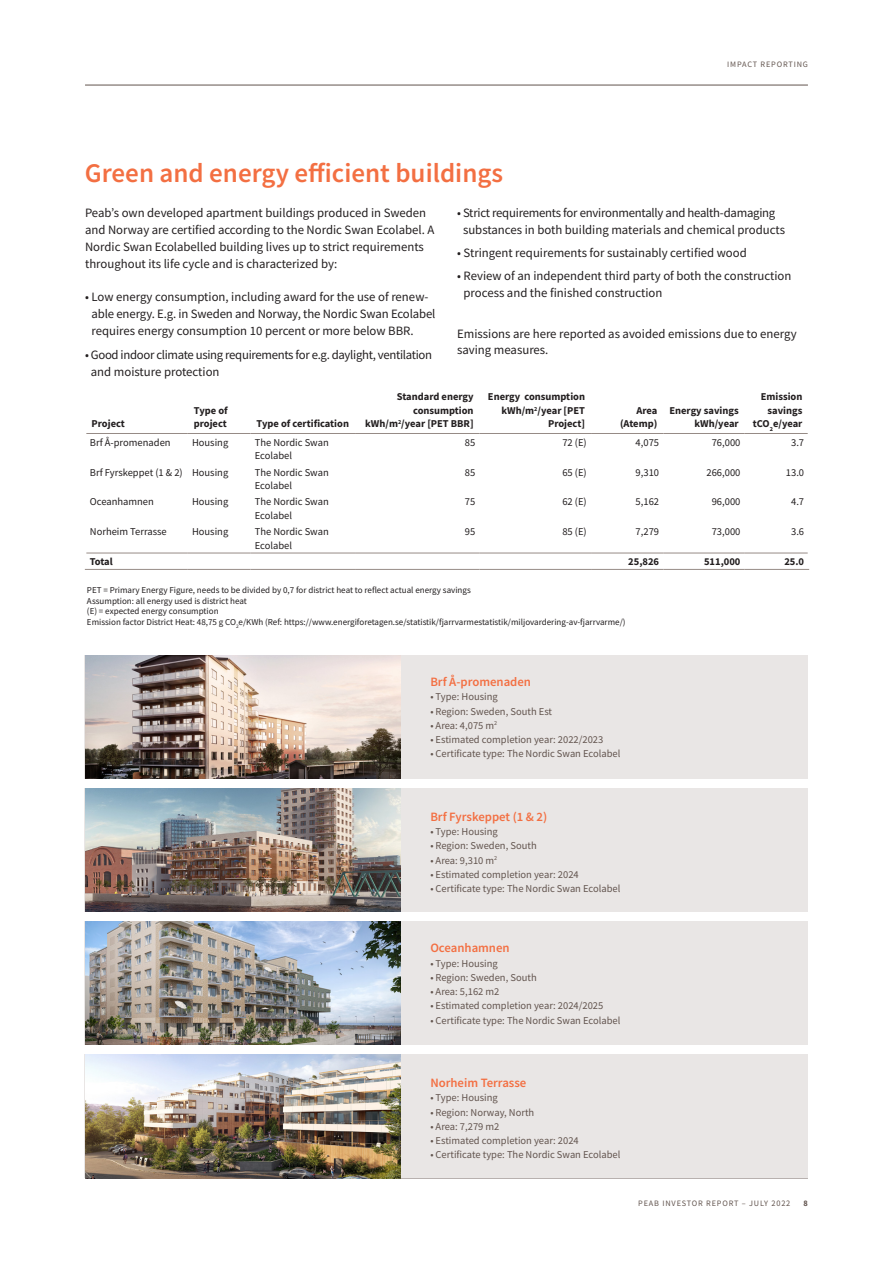
<style>
.page{position:relative;width:893px;height:1263px;background:#fff}
.page>*{position:absolute;margin:0;border:0;box-sizing:border-box;transform-origin:0 0}
.RUBRIK_18pt_20{font:600 27px "Source Sans Pro";color:#f36f42}
.BRÖDTEXT_20{font:12.75px/17px "Source Sans Pro";color:#231f20}
.BRÖDTEXT_20-2{font:12.75px/17px "Source Sans Pro";letter-spacing:-.02em;color:#231f20}
.BRÖDTEXT_20-3{font:12.75px/17px "Source Sans Pro";letter-spacing:-.025em;color:#231f20}
.Heading_4_Alt{font:600 12.75px "Source Sans Pro";color:#f36f42}
.Case_Text{font:10.5px "Source Sans Pro";color:#62544e}
.ip-base{font:10.5px/13.5px "Source Sans Pro";color:#231f20}
.ip-header{font:700 10.5px/13.5px "Source Sans Pro";color:#231f20;text-align:right}
.ip-align-left{font:10.5px "Source Sans Pro";color:#231f20}
.ip-header-align-left{font:700 10.5px/13.5px "Source Sans Pro";color:#231f20}
.ip-sum{font:700 10.5px "Source Sans Pro";color:#231f20}
.ip-sum-align-left{font:700 10.5px "Source Sans Pro";letter-spacing:-.025em;color:#231f20}
.ip-footnote{font:9px "Source Sans Pro";color:#231f20}
.t1{font:8.25px "Source Sans Pro";letter-spacing:.1em;color:#62544e}
.t2{font:700 8.25px "Source Sans Pro";color:#62544e}
</style>
<div class="page">
<hr style="left:85px;top:1178px;width:723px;height:1px;background:#62544e">
<hr style="left:85px;top:85px;width:723px;height:1px;background:#62544e">
<hr style="left:86px;top:433px;width:102px;height:1px;background:#968b86">
<hr style="left:188px;top:433px;width:62px;height:1px;background:#968b86">
<hr style="left:250px;top:433px;width:106px;height:1px;background:#968b86">
<hr style="left:356px;top:433px;width:124px;height:1px;background:#968b86">
<hr style="left:480px;top:433px;width:111px;height:1px;background:#968b86">
<hr style="left:591px;top:433px;width:72px;height:1px;background:#968b86">
<hr style="left:663px;top:433px;width:82px;height:1px;background:#968b86">
<hr style="left:745px;top:433px;width:63px;height:1px;background:#968b86">
<hr style="left:86px;top:553px;width:102px;height:1px;background:#968b86">
<hr style="left:188px;top:553px;width:62px;height:1px;background:#968b86">
<hr style="left:250px;top:553px;width:106px;height:1px;background:#968b86">
<hr style="left:356px;top:553px;width:124px;height:1px;background:#968b86">
<hr style="left:480px;top:553px;width:111px;height:1px;background:#968b86">
<hr style="left:591px;top:553px;width:72px;height:1px;background:#968b86">
<hr style="left:663px;top:553px;width:82px;height:1px;background:#968b86">
<hr style="left:745px;top:553px;width:63px;height:1px;background:#968b86">
<hr style="left:85px;top:569px;width:103px;height:1px;background:#968b86">
<hr style="left:188px;top:569px;width:62px;height:1px;background:#968b86">
<hr style="left:250px;top:569px;width:106px;height:1px;background:#968b86">
<hr style="left:356px;top:569px;width:124px;height:1px;background:#968b86">
<hr style="left:480px;top:569px;width:111px;height:1px;background:#968b86">
<hr style="left:591px;top:569px;width:72px;height:1px;background:#968b86">
<hr style="left:663px;top:569px;width:82px;height:1px;background:#968b86">
<hr style="left:745px;top:569px;width:64px;height:1px;background:#968b86">
<div style="left:85px;top:655px;width:723px;height:124px;background:#e9e6e5"></div>
<img style="left:85px;top:655px;width:316px;height:124px">
<div style="left:85px;top:922px;width:723px;height:123px;background:#e9e6e5"></div>
<img style="left:85px;top:922px;width:316px;height:123px">
<div style="left:85px;top:788px;width:723px;height:124px;background:#e9e6e5"></div>
<img style="left:85px;top:788px;width:316px;height:124px">
<div style="left:85px;top:1055px;width:723px;height:123px;background:#e9e6e5"></div>
<img style="left:85px;top:1055px;width:316px;height:123px">
<p class="RUBRIK_18pt_20" style="left:85px;top:155px;width:420px">Green and energy efficient buildings</p>
<p class="t1" style="left:727px;top:59px;width:82px">IMPACT REPORTING</p>
<p class="BRÖDTEXT_20" style="left:85px;top:204px;width:351px">Peab’s own developed apartment buildings produced in Sweden and Norway are certified according to the Nordic Swan Ecolabel. A Nordic Swan Ecolabelled building lives up to strict requirements throughout its life cycle and is characterized by:</p>
<p class="BRÖDTEXT_20" style="left:91px;top:289px;width:346px;text-indent:-6px">• Low energy consumption, including award for the use of renew&shy;able energy. E.g. in Sweden and Norway, the Nordic Swan Ecolabel requires energy consumption 10 percent or more below BBR.</p>
<p class="BRÖDTEXT_20-3" style="left:91px;top:346px;width:343px;text-indent:-6px">• Good indoor climate using requirements for e.g. daylight, ventilation and moisture protection</p>
<p class="BRÖDTEXT_20-2" style="left:463px;top:204px;width:323px;text-indent:-6px">• Strict requirements for environmentally and health-damaging substances in both building materials and chemical products</p>
<p class="BRÖDTEXT_20" style="left:457px;top:244px;width:291px">• Stringent requirements for sustainably certified wood</p>
<p class="BRÖDTEXT_20" style="left:464px;top:267px;width:329px;text-indent:-6px">• Review of an independent third party of both the construction process and the finished construction</p>
<p class="BRÖDTEXT_20" style="left:457px;top:325px;width:341px">Emissions are here reported as avoided emissions due to energy saving measures.</p>
<p class="ip-header-align-left" style="left:92px;top:417px;width:35px">Project</p>
<p class="ip-header-align-left" style="left:194px;top:404px;width:35px">Type of project</p>
<p class="ip-header" style="left:256px;top:417px;width:94px">Type of certification</p>
<p class="ip-header" style="left:365px;top:390px;width:110px">Standard energy consumption kWh/m<sup>2</sup>/year [PET BBR]</p>
<p class="ip-header" style="left:488px;top:390px;width:99px">Energy consumption kWh/m<sup>2</sup>/year [PET<br>Project]</p>
<p class="ip-header" style="left:620px;top:404px;width:39px">Area (Atemp)</p>
<p class="ip-header" style="left:669px;top:404px;width:71px">Energy savings kWh/year</p>
<p class="ip-header" style="left:753px;top:390px;width:51px">Emission savings tCO<sub>2</sub>e/year</p>
<p class="ip-align-left" style="left:90px;top:435px;width:82px">Brf Å-promenaden</p>
<p class="ip-base" style="left:192px;top:435px;width:38px">Housing</p>
<p class="ip-base" style="left:255px;top:435px;width:76px">The Nordic Swan<br>Ecolabel</p>
<p class="ip-base" style="left:465px;top:435px;width:12px">85</p>
<p class="ip-base" style="left:562px;top:435px;width:26px">72 (E)</p>
<p class="ip-base" style="left:636px;top:435px;width:25px">4,075</p>
<p class="ip-base" style="left:712px;top:435px;width:30px">76,000</p>
<p class="ip-base" style="left:791px;top:435px;width:15px">3.7</p>
<p class="ip-align-left" style="left:90px;top:465px;width:94px">Brf Fyrskeppet (1 &amp; 2)</p>
<p class="ip-base" style="left:192px;top:465px;width:38px">Housing</p>
<p class="ip-base" style="left:255px;top:465px;width:76px">The Nordic Swan<br>Ecolabel</p>
<p class="ip-base" style="left:465px;top:465px;width:12px">85</p>
<p class="ip-base" style="left:562px;top:465px;width:26px">65 (E)</p>
<p class="ip-base" style="left:636px;top:465px;width:25px">9,310</p>
<p class="ip-base" style="left:706px;top:465px;width:35px">266,000</p>
<p class="ip-base" style="left:786px;top:465px;width:20px">13.0</p>
<p class="ip-align-left" style="left:90px;top:495px;width:66px">Oceanhamnen</p>
<p class="ip-base" style="left:192px;top:495px;width:38px">Housing</p>
<p class="ip-base" style="left:255px;top:495px;width:76px">The Nordic Swan<br>Ecolabel</p>
<p class="ip-base" style="left:465px;top:495px;width:12px">75</p>
<p class="ip-base" style="left:562px;top:495px;width:26px">62 (E)</p>
<p class="ip-base" style="left:636px;top:495px;width:25px">5,162</p>
<p class="ip-base" style="left:712px;top:495px;width:30px">96,000</p>
<p class="ip-base" style="left:791px;top:495px;width:15px">4.7</p>
<p class="ip-align-left" style="left:90px;top:525px;width:78px">Norheim Terrasse</p>
<p class="ip-base" style="left:192px;top:525px;width:38px">Housing</p>
<p class="ip-base" style="left:255px;top:525px;width:76px">The Nordic Swan<br>Ecolabel</p>
<p class="ip-base" style="left:465px;top:525px;width:12px">95</p>
<p class="ip-base" style="left:562px;top:525px;width:26px">85 (E)</p>
<p class="ip-base" style="left:636px;top:525px;width:25px">7,279</p>
<p class="ip-base" style="left:712px;top:525px;width:30px">73,000</p>
<p class="ip-base" style="left:791px;top:525px;width:15px">3.6</p>
<p class="ip-sum-align-left" style="left:90px;top:554px;width:24px">Total</p>
<p class="ip-sum" style="left:628px;top:554px;width:32px">25,826</p>
<p class="ip-sum" style="left:704px;top:554px;width:38px">511,000</p>
<p class="ip-sum" style="left:784px;top:554px;width:21px">25.0</p>
<p class="ip-footnote" style="left:87px;top:584px;width:385px">PET = Primary Energy Figure, needs to be divided by 0,7 for district heat to reflect actual energy savings</p>
<p class="ip-footnote" style="left:87px;top:595px;width:161px">Assumption: all energy used is district heat</p>
<p class="ip-footnote" style="left:87px;top:605px;width:133px">(E) = expected energy consumption</p>
<p class="ip-footnote" style="left:87px;top:616px;width:540px">Emission factor District Heat: 48,75 g CO<sub>2</sub>e/KWh (Ref: https://www.energiforetagen.se/statistik/fjarrvarmestatistik/miljovardering-av-fjarrvarme/)</p>
<p class="Heading_4_Alt" style="left:430px;top:674px;width:102px">Brf Å-promenaden</p>
<p class="Case_Text" style="left:430px;top:690px;width:69px">• Type: Housing</p>
<p class="Case_Text" style="left:430px;top:704px;width:123px">• Region: Sweden, South Est</p>
<p class="Case_Text" style="left:430px;top:719px;width:68px">• Area: 4,075 m<sup>2</sup></p>
<p class="Case_Text" style="left:430px;top:733px;width:175px">• Estimated completion year: 2022/2023</p>
<p class="Case_Text" style="left:430px;top:747px;width:192px">• Certificate type: The Nordic Swan Ecolabel</p>
<p class="Heading_4_Alt" style="left:430px;top:808px;width:118px">Brf Fyrskeppet (1 &amp; 2)</p>
<p class="Case_Text" style="left:430px;top:825px;width:69px">• Type: Housing</p>
<p class="Case_Text" style="left:430px;top:839px;width:108px">• Region: Sweden, South</p>
<p class="Case_Text" style="left:430px;top:853px;width:68px">• Area: 9,310 m<sup>2</sup></p>
<p class="Case_Text" style="left:430px;top:867px;width:150px">• Estimated completion year: 2024</p>
<p class="Case_Text" style="left:430px;top:882px;width:192px">• Certificate type: The Nordic Swan Ecolabel</p>
<p class="Heading_4_Alt" style="left:430px;top:940px;width:81px">Oceanhamnen</p>
<p class="Case_Text" style="left:430px;top:956px;width:69px">• Type: Housing</p>
<p class="Case_Text" style="left:430px;top:971px;width:108px">• Region: Sweden, South</p>
<p class="Case_Text" style="left:430px;top:985px;width:71px">• Area: 5,162 m2</p>
<p class="Case_Text" style="left:430px;top:999px;width:175px">• Estimated completion year: 2024/2025</p>
<p class="Case_Text" style="left:430px;top:1013px;width:192px">• Certificate type: The Nordic Swan Ecolabel</p>
<p class="Heading_4_Alt" style="left:430px;top:1074px;width:98px">Norheim Terrasse</p>
<p class="Case_Text" style="left:430px;top:1091px;width:69px">• Type: Housing</p>
<p class="Case_Text" style="left:430px;top:1105px;width:105px">• Region: Norway, North</p>
<p class="Case_Text" style="left:430px;top:1119px;width:71px">• Area: 7,279 m2</p>
<p class="Case_Text" style="left:430px;top:1134px;width:150px">• Estimated completion year: 2024</p>
<p class="Case_Text" style="left:430px;top:1148px;width:192px">• Certificate type: The Nordic Swan Ecolabel</p>
<p class="t1" style="left:638px;top:1198px;width:154px">PEAB INVESTOR REPORT – JULY 2022</p>
<p class="t2" style="left:804px;top:1198px;width:6px">8</p>
</div>
